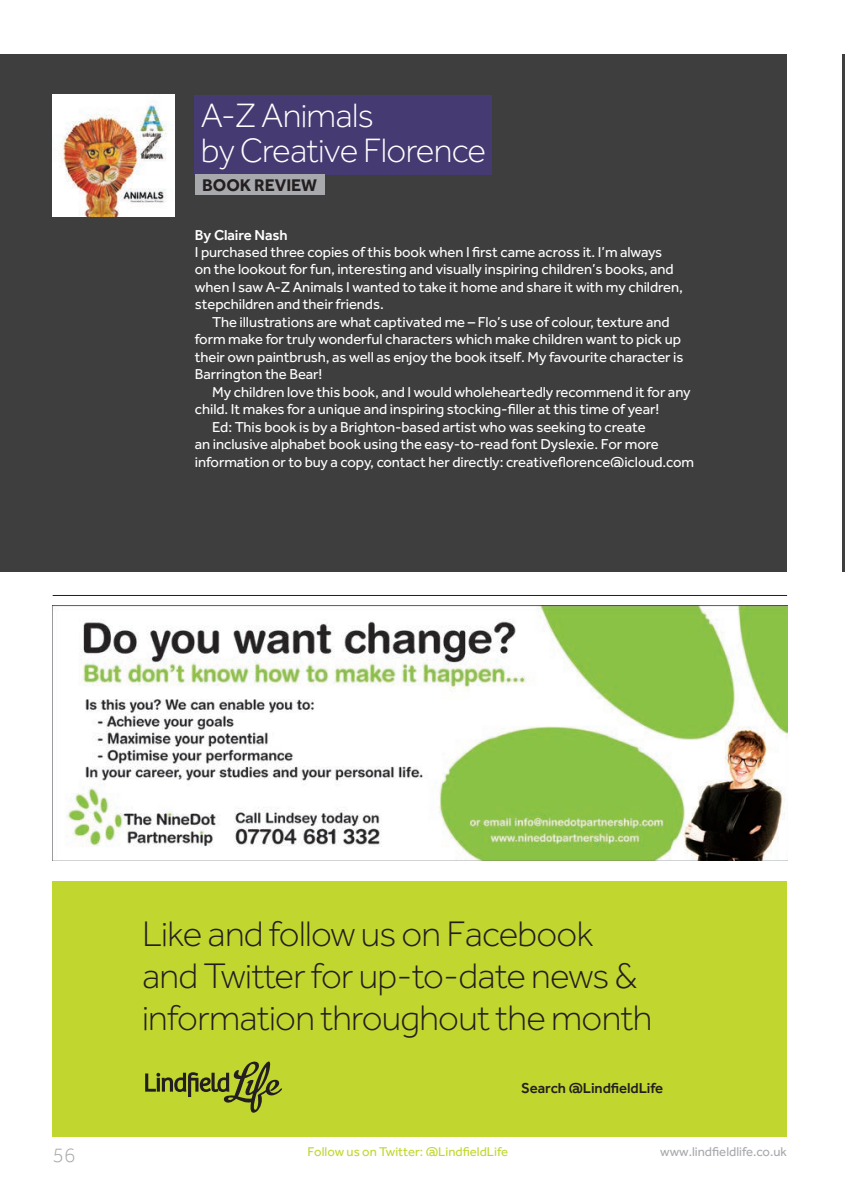
<style>
.page{position:relative;width:845px;height:1193px;background:#fff}
.page>*{position:absolute;margin:0;border:0;box-sizing:border-box;transform-origin:0 0}
.t1{font:300 36.75px/42px "Effra";letter-spacing:-.02em;color:#231f20}
.t2{font:300 35px/35px "Effra";letter-spacing:-.02em;color:#fff}
.t3{font:300 21px "Effra";color:#a8a9ad}
.t4{font:700 17.5px "Effra";letter-spacing:-.005em;color:#231f20}
.t5{font:14.88px/17.5px "Effra";letter-spacing:-.005em;color:#fff}
.t6{font:500 14.88px "Effra";letter-spacing:-.005em;color:#231f20}
.t7{font:500 14.88px "Effra";letter-spacing:-.005em;color:#fff}
.t8{font:13.12px "Effra";color:#c1d72f}
.t9{font:13.12px "Effra";color:#a8a9ad}
</style>
<div class="page">
<img style="left:53px;top:605px;width:734px;height:256px">
<hr style="left:53px;top:595px;width:734px;height:1px;background:#231f20">
<div style="left:53px;top:881px;width:734px;height:255px;background:#c1d72f"></div>
<svg style="left:145px;top:1061px;width:137px;height:52px"></svg>
<div style="left:0;top:55px;width:787px;height:517px;background:#3e3e3f"></div>
<hr style="left:842px;top:55px;width:3px;height:517px;background:#3e3e3f">
<img style="left:53px;top:95px;width:122px;height:122px">
<div style="left:195px;top:95px;width:297px;height:80px;background:#453a72"></div>
<div style="left:195px;top:175px;width:130px;height:20px;background:#a8a9ad"></div>
<h2 class="t2" style="left:201px;top:98px;width:287px">A-Z Animals<br>by Creative Florence</h2>
<p class="t4" style="left:202px;top:174px;width:116px">BOOK REVIEW</p>
<p class="t7" style="left:195px;top:226px;width:94px">By Claire Nash</p>
<p class="t5" style="left:195px;top:243px;width:489px">I purchased three copies of this book when I first came across it. I’m always<br>on the lookout for fun, interesting and visually inspiring children’s books, and when I saw A-Z Animals I wanted to take it home and share it with my children, stepchildren and their friends.</p>
<p class="t5" style="left:195px;top:313px;width:490px;text-indent:17px">The illustrations are what captivated me – Flo’s use of colour, texture and form make for truly wonderful characters which make children want to pick up their own paintbrush, as well as enjoy the book itself. My favourite character is Barrington the Bear!</p>
<p class="t5" style="left:212px;top:383px;width:480px">My children love this book, and I would wholeheartedly recommend it for any</p>
<p class="t5" style="left:195px;top:400px;width:466px">child. It makes for a unique and inspiring stocking-filler at this time of year!</p>
<p class="t5" style="left:212px;top:418px;width:435px">Ed: This book is by a Brighton-based artist who was seeking to create</p>
<p class="t5" style="left:195px;top:435px;width:465px">an inclusive alphabet book using the easy-to-read font Dyslexie. For more</p>
<p class="t5" style="left:195px;top:453px;width:501px">information or to buy a copy, contact her directly: creativeflorence@icloud.com</p>
<h1 class="t1" style="left:142px;top:913px;width:512px">Like and follow us on Facebook and Twitter for up-to-date news &amp; information throughout the month</h1>
<p class="t6" style="left:521px;top:1079px;width:143px">Search @LindfieldLife</p>
<h3 class="t3" style="left:53px;top:1143px;width:24px">56</h3>
<p class="t8" style="left:307px;top:1144px;width:202px">Follow us on Twitter: @LindfieldLife</p>
<p class="t9" style="left:660px;top:1144px;width:128px">www.lindfieldlife.co.uk</p>
</div>
